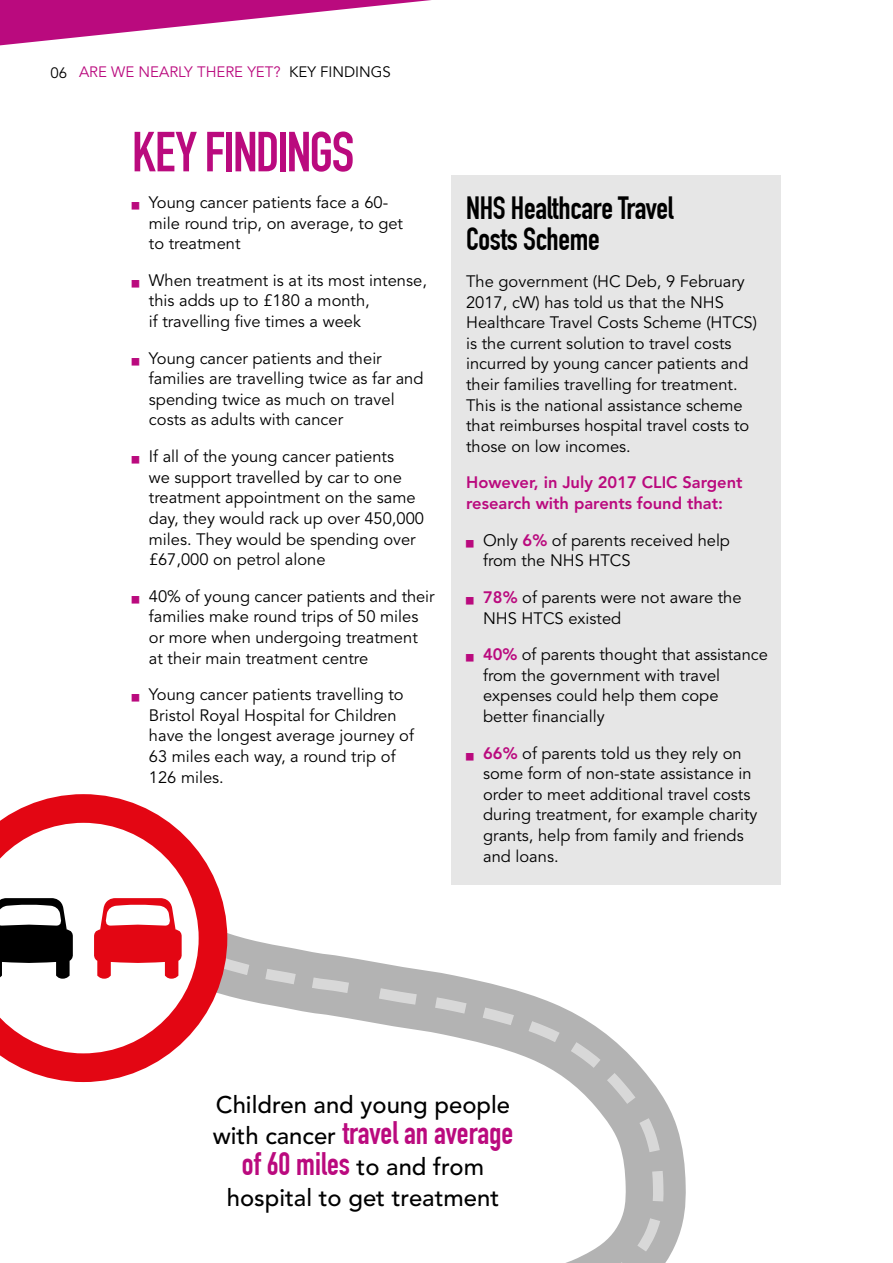
<style>
.page{position:relative;width:893px;height:1263px;background:#fff}
.page>*{position:absolute;margin:0;border:0;box-sizing:border-box;transform-origin:0 0}
.DIN_HEADING{font:700 55.5px "DIN Condensed";letter-spacing:-.035em;color:#ba0a7e}
.t1{font:700 31.8px/31px "DIN Condensed";color:#ba0a7e;text-align:center}
.DIN_SUBHEADING{font:700 31.5px/31.5px "DIN Condensed";letter-spacing:-.01em;color:#000}
.t2{font:500 23.85px "Avenir LT Std";color:#000}
.BOX_OUT{font:16.5px/20.7px "Avenir LT Std";color:#000}
.BOX_OUT-2{font:800 16.5px/20.7px "Avenir LT Std";color:#ba0a7e}
.t3{font:15px "Avenir LT Std";color:#ba0a7e}
.t4{font:15px "Avenir LT Std";color:#000}
.s1{color:#000}
.s2{font-weight:800;color:#ba0a7e}
.s3{font-family:"Avenir LT Std";font-weight:500;font-size:23.85px;color:#000}
</style>
<div class="page">
<svg style="left:0;top:0;width:431px;height:46px"></svg>
<div style="left:451px;top:175px;width:329px;height:709px;background:#e6e6e6"></div>
<svg style="left:451px;top:884px;width:278px;height:379px"></svg>
<svg style="left:227px;top:907px;width:438px;height:356px"></svg>
<svg style="left:0;top:794px;width:227px;height:288px;fill:#e30613"></svg>
<svg style="left:0;top:823px;width:199px;height:230px"></svg>
<svg style="left:0;top:898px;width:73px;height:81px"></svg>
<svg style="left:94px;top:898px;width:88px;height:81px"></svg>
<p class="t4" style="left:50px;top:64px;width:18px">06</p>
<p class="t3" style="left:79px;top:63px;width:313px">ARE WE NEARLY THERE YET? <span class="s1">KEY FINDINGS</span></p>
<p class="DIN_HEADING" style="left:132px;top:119px;width:224px">KEY FINDINGS</p>
<p class="BOX_OUT" style="left:149px;top:192px;width:256px">Young cancer patients face a 60- mile round trip, on average, to get to treatment</p>
<p class="BOX_OUT" style="left:149px;top:270px;width:279px">When treatment is at its most intense, this adds up to £180 a month,<br>if travelling five times a week</p>
<p class="BOX_OUT" style="left:149px;top:348px;width:276px">Young cancer patients and their families are travelling twice as far and spending twice as much on travel costs as adults with cancer</p>
<p class="BOX_OUT" style="left:149px;top:446px;width:277px">If all of the young cancer patients<br>we support travelled by car to one treatment appointment on the same day, they would rack up over 450,000 miles. They would be spending over £67,000 on petrol alone</p>
<p class="BOX_OUT" style="left:149px;top:586px;width:287px">40% of young cancer patients and their families make round trips of 50 miles or more when undergoing treatment at their main treatment centre</p>
<p class="BOX_OUT" style="left:149px;top:685px;width:266px">Young cancer patients travelling to<br>Bristol Royal Hospital for Children have the longest average journey of<br>63 miles each way, a round trip of<br>126 miles.</p>
<p class="DIN_SUBHEADING" style="left:466px;top:192px;width:209px">NHS Healthcare Travel<br>Costs Scheme</p>
<p class="BOX_OUT" style="left:466px;top:271px;width:292px">The government (HC Deb, 9 February 2017, cW) has told us that the NHS Healthcare Travel Costs Scheme (HTCS) is the current solution to travel costs incurred by young cancer patients and their families travelling for treatment.<br>This is the national assistance scheme that reimburses hospital travel costs to those on low incomes.</p>
<p class="BOX_OUT-2" style="left:466px;top:472px;width:278px">However, in July 2017 CLIC Sargent research with parents found that:</p>
<p class="BOX_OUT" style="left:483px;top:530px;width:248px">Only <span class="s2">6%</span> of parents received help from the NHS HTCS</p>
<p class="BOX_OUT" style="left:483px;top:587px;width:260px"><span class="s2">78%</span> of parents were not aware the<br>NHS HTCS existed</p>
<p class="BOX_OUT" style="left:483px;top:644px;width:286px"><span class="s2">40%</span> of parents thought that assistance from the government with travel expenses could help them cope<br>better financially</p>
<p class="BOX_OUT" style="left:483px;top:743px;width:276px"><span class="s2">66%</span> of parents told us they rely on some form of non-state assistance in order to meet additional travel costs during treatment, for example charity grants, help from family and friends and loans.</p>
<p class="t2" style="left:216px;top:1091px;width:296px">Children and young people</p>
<p class="t1" style="left:213px;top:1117px;width:302px"><span class="s3">with cancer</span> travel an average of 60 miles <span class="s3">to and from</span></p>
<p class="t2" style="left:227px;top:1184px;width:274px">hospital to get treatment</p>
</div>
